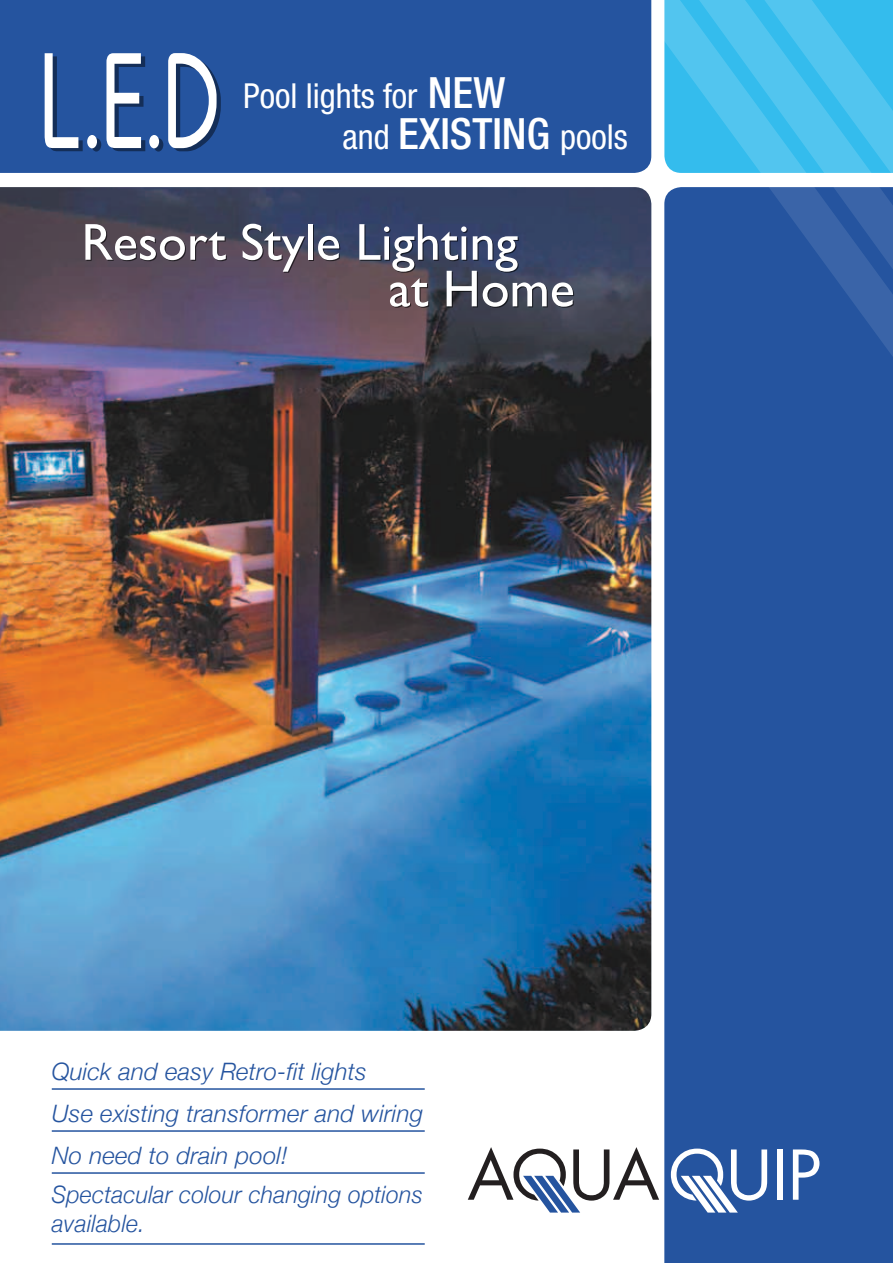
<style>
.page{position:relative;width:893px;height:1263px;background:#fff}
.page>*{position:absolute;margin:0;border:0;box-sizing:border-box;transform-origin:0 0}
.t1{font:129.6px "Harry Plain";color:#fff;scale:.75 1}
.t2{font:52.2px/46.7px "Gill Sans";color:#fff}
.t3{font:condensed 34.5px/41.7px "Helvetica Neue";color:#fff}
.t4{font:italic 300 24px "Helvetica Neue";letter-spacing:.01em;color:#25549f}
.t5{font:italic 300 24px/28.8px "Helvetica Neue";letter-spacing:.01em;color:#25549f;scale:.96 1}
.s1{font-weight:500;font-size:43.2px}
</style>
<div class="page">
<div style="left:664px;top:357px;width:229px;height:906px;background:#25549f"></div>
<div style="left:0;top:0;width:651px;height:173px;background:#25549f"></div>
<div style="left:777px;top:1149px;width:6px;height:51px;background:#fff"></div>
<svg style="left:793px;top:1149px;width:26px;height:51px"></svg>
<svg style="left:671px;top:1148px;width:96px;height:64px"></svg>
<svg style="left:468px;top:1147px;width:191px;height:65px"></svg>
<hr style="left:52px;top:1088px;width:373px;height:2px;background:#25549f">
<hr style="left:52px;top:1130px;width:373px;height:2px;background:#25549f">
<hr style="left:52px;top:1172px;width:373px;height:2px;background:#25549f">
<hr style="left:52px;top:1243px;width:373px;height:2px;background:#25549f">
<svg style="left:664px;top:0;width:229px;height:357px;background:#3f91ca"></svg>
<img style="left:0;top:187px;width:651px;height:844px">
<p class="t1" style="left:39px;top:17px;width:245px">L.E.D</p>
<p class="t3" style="left:342px;top:74px;width:287px;text-indent:-99px">Pool lights for <span class="s1">NEW<br></span>and <span class="s1">EXISTING</span> pools</p>
<p class="t2" style="left:389px;top:218px;width:188px;text-indent:-307px">Resort Style Lighting<br>at Home</p>
<p class="t4" style="left:52px;top:1057px;width:316px">Quick and easy Retro-fit lights</p>
<p class="t4" style="left:52px;top:1099px;width:373px">Use existing transformer and wiring</p>
<p class="t4" style="left:52px;top:1141px;width:238px">No need to drain pool!</p>
<p class="t5" style="left:52px;top:1179px;width:388px">Spectacular colour changing options available.</p>
</div>
